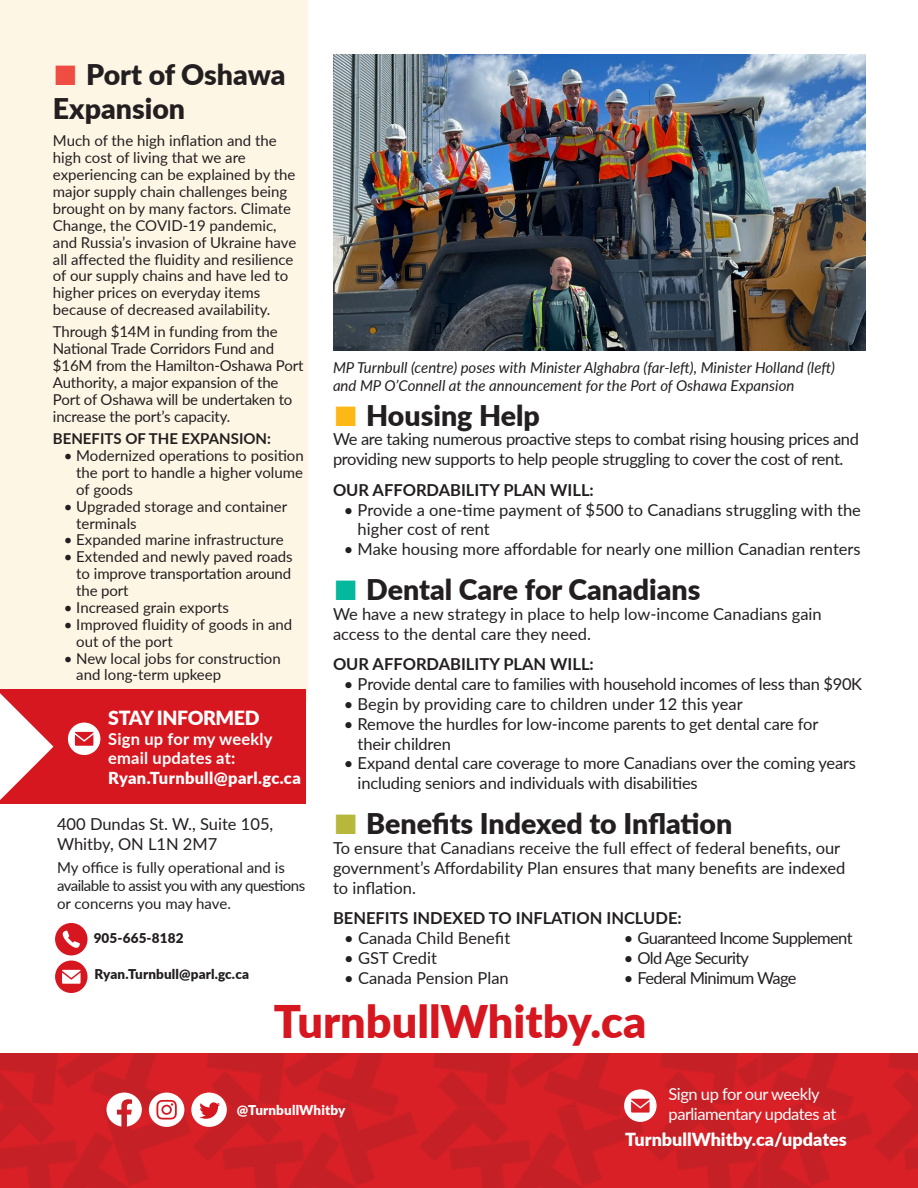
<style>
.page{position:relative;width:918px;height:1188px;background:#fff}
.page>*{position:absolute;margin:0;border:0;box-sizing:border-box;transform-origin:0 0}
.t1{font:900 45px "Lato";color:#d7171f}
.t2{font:900 28.5px/34.2px "Lato";color:#231f20}
.t3{font:900 19.5px "Lato";letter-spacing:-.02em;color:#fff}
.t4{font:900 18px "Lato";color:#fff}
.t5{font:16.5px/19.8px "Lato";letter-spacing:-.01em;color:#231f20}
.t6{font:700 16.5px "Lato";color:#231f20}
.t7{font:16.5px "Lato";letter-spacing:-.04em;color:#231f20}
.t8{font:16.5px/19.8px "Lato";letter-spacing:-.03em;color:#fff}
.t9{font:700 16.5px/19.8px "Lato";letter-spacing:.01em;color:#fff}
.t10{font:900 16.5px "Lato";letter-spacing:.02em;color:#fff}
.body{font:15px/16.8px "Lato";color:#231f20}
.body-2{font:italic 15px/18px "Lato";color:#231f20}
.body-3{font:700 15px "Lato";color:#231f20}
.t11{font:900 13.5px "Lato";letter-spacing:.01em;color:#231f20}
.t12{font:900 13.5px "Lato";letter-spacing:.01em;color:#fff}
.s1{font-family:"Arial";font-weight:400;font-size:42px;color:#ef4d44}
.s2{font-family:"Arial";font-weight:400;font-size:42px;color:#fcb814}
.s3{font-family:"Arial";font-weight:400;font-size:42px;color:#03b89d}
.s4{font-family:"Arial";font-weight:400;font-size:42px;color:#b6b73b}
</style>
<div class="page">
<div style="left:0;top:0;width:307px;height:701px;background:#fef6e5"></div>
<div style="left:0;top:690px;width:306px;height:114px;background:#d7171f"></div>
<svg style="left:0;top:693px;width:53px;height:107px"></svg>
<img style="left:0;top:1054px;width:918px;height:134px">
<svg style="left:106px;top:1093px;width:36px;height:34px"></svg>
<div style="left:191px;top:1093px;width:36px;height:34px;background:#fff;border-radius:50%"></div>
<svg style="left:199px;top:1102px;width:21px;height:17px"></svg>
<div style="left:149px;top:1093px;width:35px;height:34px;background:#fff;border-radius:50%"></div>
<svg style="left:156px;top:1100px;width:21px;height:20px"></svg>
<svg style="left:624px;top:1089px;width:33px;height:33px"></svg>
<svg style="left:55px;top:923px;width:33px;height:32px"></svg>
<svg style="left:55px;top:961px;width:33px;height:32px"></svg>
<svg style="left:68px;top:723px;width:32px;height:32px"></svg>
<img style="left:333px;top:54px;width:532px;height:297px">
<h1 class="t2" style="left:53px;top:56px;width:234px"><span class="s1">■</span> Port of Oshawa<br>Expansion</h1>
<p class="body" style="left:53px;top:132px;width:245px">Much of the high inflation and the high cost of living that we are experiencing can be explained by the major supply chain challenges being brought on by many factors. Climate Change, the COVID-19 pandemic, and Russia’s invasion of Ukraine have all affected the fluidity and resilience of our supply chains and have led to higher prices on everyday items because of decreased availability.</p>
<p class="body" style="left:53px;top:323px;width:252px">Through $14M in funding from the National Trade Corridors Fund and $16M from the Hamilton-Oshawa Port Authority, a major expansion of the Port of Oshawa will be undertaken to increase the port’s capacity.</p>
<p class="body-3" style="left:53px;top:428px;width:220px">BENEFITS OF THE EXPANSION:</p>
<p class="body" style="left:76px;top:447px;width:229px;text-align:justify;text-indent:-13px">• Modernized operations to position the port to handle a higher volume of goods</p>
<p class="body" style="left:76px;top:497px;width:212px;text-indent:-13px">• Upgraded storage and container terminals</p>
<p class="body" style="left:64px;top:531px;width:222px">• Expanded marine infrastructure</p>
<p class="body" style="left:76px;top:548px;width:218px;text-align:justify;text-indent:-13px">• Extended and newly paved roads to improve transportation around the port</p>
<p class="body" style="left:64px;top:598px;width:167px">• Increased grain exports</p>
<p class="body" style="left:76px;top:615px;width:217px;text-indent:-13px">• Improved fluidity of goods in and out of the port</p>
<p class="body" style="left:76px;top:649px;width:206px;text-indent:-13px">• New local jobs for construction and long-term upkeep</p>
<p class="t3" style="left:108px;top:703px;width:153px">STAY INFORMED</p>
<p class="t9" style="left:108px;top:728px;width:166px">Sign up for my weekly email updates at:</p>
<p class="t10" style="left:108px;top:766px;width:194px">Ryan.Turnbull@parl.gc.ca</p>
<p class="t5" style="left:57px;top:814px;width:218px">400 Dundas St. W., Suite 105,<br>Whitby, ON L1N 2M7</p>
<p class="body" style="left:57px;top:858px;width:250px;line-height:18px">My office is fully operational and is available to assist you with any questions or concerns you may have.</p>
<p class="t11" style="left:94px;top:928px;width:91px">905-665-8182</p>
<p class="t11" style="left:95px;top:964px;width:156px">Ryan.Turnbull@parl.gc.ca</p>
<p class="body-2" style="left:333px;top:358px;width:504px">MP Turnbull (centre) poses with Minister Alghabra (far-left), Minister Holland (left) and MP O’Connell at the announcement for the Port of Oshawa Expansion</p>
<h1 class="t2" style="left:333px;top:397px;width:209px"><span class="s2">■</span> Housing Help</h1>
<p class="t5" style="left:333px;top:429px;width:528px">We are taking numerous proactive steps to combat rising housing prices and providing new supports to help people struggling to cover the cost of rent.</p>
<p class="t6" style="left:333px;top:478px;width:262px">OUR AFFORDABILITY PLAN WILL:</p>
<p class="t5" style="left:358px;top:499px;width:505px;text-indent:-14px">• Provide a one-time payment of $500 to Canadians struggling with the higher cost of rent</p>
<p class="t5" style="left:344px;top:539px;width:518px">• Make housing more affordable for nearly one million Canadian renters</p>
<h1 class="t2" style="left:333px;top:571px;width:369px"><span class="s3">■</span> Dental Care for Canadians</h1>
<p class="t5" style="left:333px;top:603px;width:490px">We have a new strategy in place to help low-income Canadians gain access to the dental care they need.</p>
<h2 class="t6" style="left:333px;top:652px;width:262px">OUR AFFORDABILITY PLAN WILL:</h2>
<p class="t5" style="left:344px;top:674px;width:520px">• Provide dental care to families with household incomes of less than $90K</p>
<p class="t5" style="left:344px;top:693px;width:401px">• Begin by providing care to children under 12 this year</p>
<p class="t5" style="left:358px;top:713px;width:462px;text-indent:-14px">• Remove the hurdles for low-income parents to get dental care for their children</p>
<p class="t5" style="left:358px;top:753px;width:500px;text-indent:-14px">• Expand dental care coverage to more Canadians over the coming years including seniors and individuals with disabilities</p>
<h1 class="t2" style="left:333px;top:805px;width:401px"><span class="s4">■</span> Benefits Indexed to Inflation</h1>
<p class="t5" style="left:333px;top:837px;width:514px">To ensure that Canadians receive the full effect of federal benefits, our government’s Affordability Plan ensures that many benefits are indexed to inflation.</p>
<h2 class="t6" style="left:333px;top:906px;width:350px">BENEFITS INDEXED TO INFLATION INCLUDE:</h2>
<p class="t5" style="left:344px;top:928px;width:168px">• Canada Child Benefit</p>
<p class="t5" style="left:344px;top:947px;width:94px">• GST Credit</p>
<p class="t5" style="left:344px;top:967px;width:166px">• Canada Pension Plan</p>
<p class="t7" style="left:624px;top:926px;width:230px">• Guaranteed Income Supplement</p>
<p class="t7" style="left:624px;top:946px;width:127px">• Old Age Security</p>
<p class="t7" style="left:624px;top:966px;width:174px">• Federal Minimum Wage</p>
<p class="t1" style="left:274px;top:988px;width:374px">TurnbullWhitby.ca</p>
<p class="t12" style="left:237px;top:1100px;width:110px">@TurnbullWhitby</p>
<p class="t8" style="left:669px;top:1083px;width:169px">Sign up for our weekly parliamentary updates at</p>
<p class="t4" style="left:625px;top:1126px;width:223px">TurnbullWhitby.ca/updates</p>
</div>
